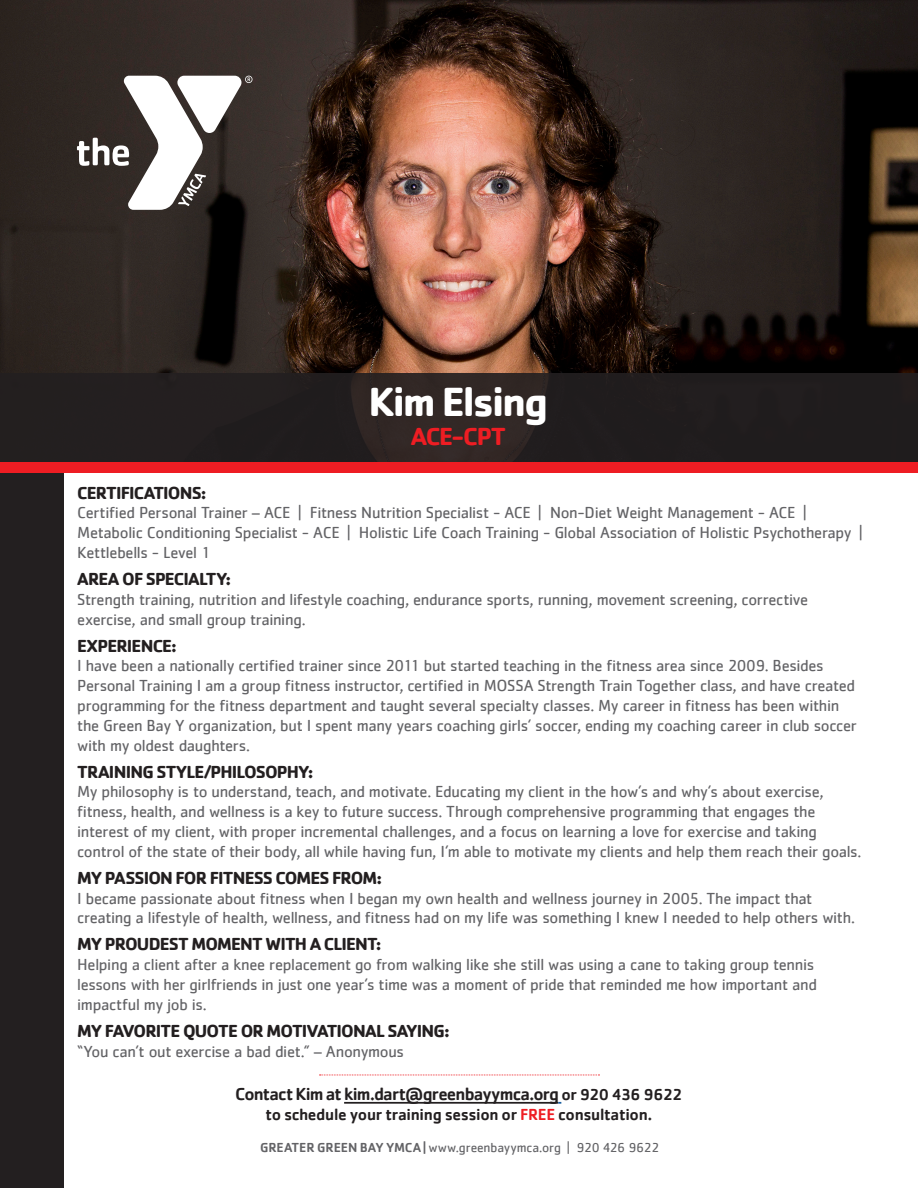
<style>
.page{position:relative;width:918px;height:1188px;background:#fff}
.page>*{position:absolute;margin:0;border:0;box-sizing:border-box;transform-origin:0 0}
.t1{font:700 42px "Cachet";letter-spacing:-.05em;color:#fff}
.t2{font:700 25.5px "Cachet";letter-spacing:-.05em;color:#ee1d23}
.t3{font:700 18px "Cachet";letter-spacing:-.045em;color:#231f20}
.t4{font:500 18px "Cachet";letter-spacing:-.045em;color:#231f20}
.t5{font:16.5px/19.8px "Cachet";letter-spacing:-.02em;color:#636366}
.t6{font:500 16.5px "Cachet";letter-spacing:-.02em;color:#231f20}
.t7{font:13.5px "Cachet";letter-spacing:-.01em;color:#636366}
.s1{font-size:16.5px}
.s2{color:#ee1d23}
.s3{font-weight:500}
</style>
<div class="page">
<div style="left:0;top:441px;width:64px;height:747px;background:#231f20"></div>
<img style="left:0;top:0;width:918px;height:373px">
<svg style="left:0;top:373px;width:918px;height:89px;background:#241f1f"></svg>
<svg style="left:77px;top:76px;width:175px;height:134px"></svg>
<div style="left:0;top:462px;width:918px;height:10px;background:#ee1d23"></div>
<hr style="left:344px;top:1102px;width:214px;height:2px;background:#231f20">
<svg style="left:320px;top:1075px;width:279px;height:1px"></svg>
<p class="t1" style="left:369px;top:375px;width:181px">Kim Elsing</p>
<p class="t2" style="left:411px;top:420px;width:97px">ACE-CPT</p>
<p class="t3" style="left:77px;top:481px;width:131px">CERTIFICATIONS:</p>
<p class="t5" style="left:77px;top:503px;width:731px">Certified Personal Trainer – ACE | Fitness Nutrition Specialist - ACE | Non-Diet Weight Management - ACE |</p>
<p class="t5" style="left:77px;top:522px;width:787px">Metabolic Conditioning Specialist - ACE | Holistic Life Coach Training - Global Association of Holistic Psychotherapy |</p>
<p class="t5" style="left:77px;top:542px;width:135px">Kettlebells - Level 1</p>
<p class="t3" style="left:77px;top:567px;width:156px">AREA OF SPECIALTY:</p>
<p class="t5" style="left:77px;top:589px;width:733px">Strength training, nutrition and lifestyle coaching, endurance sports, running, movement screening, corrective exercise, and small group training.</p>
<p class="t3" style="left:77px;top:634px;width:101px">EXPERIENCE:</p>
<p class="t5" style="left:77px;top:656px;width:781px">I have been a nationally certified trainer since 2011 but started teaching in the fitness area since 2009. Besides Personal Training I am a group fitness instructor, certified in MOSSA Strength Train Together class, and have created programming for the fitness department and taught several specialty classes. My career in fitness has been within the Green Bay Y organization, but I spent many years coaching girls’ soccer, ending my coaching career in club soccer with my oldest daughters.</p>
<p class="t3" style="left:77px;top:760px;width:238px">TRAINING STYLE/PHILOSOPHY:</p>
<p class="t5" style="left:77px;top:782px;width:786px">My philosophy is to understand, teach, and motivate. Educating my client in the how’s and why’s about exercise, fitness, health, and wellness is a key to future success. Through comprehensive programming that engages the interest of my client, with proper incremental challenges, and a focus on learning a love for exercise and taking control of the state of their body, all while having fun, I’m able to motivate my clients and help them reach their goals.</p>
<p class="t3" style="left:77px;top:866px;width:307px">MY PASSION FOR FITNESS COMES FROM:</p>
<p class="t5" style="left:77px;top:888px;width:779px">I became passionate about fitness when I began my own health and wellness journey in 2005. The impact that creating a lifestyle of health, wellness, and fitness had on my life was something I knew I needed to help others with.</p>
<p class="t3" style="left:77px;top:933px;width:306px">MY PROUDEST MOMENT WITH A CLIENT:</p>
<p class="t5" style="left:77px;top:954px;width:741px">Helping a client after a knee replacement go from walking like she still was using a cane to taking group tennis lessons with her girlfriends in just one year’s time was a moment of pride that reminded me how important and impactful my job is.</p>
<p class="t3" style="left:77px;top:1019px;width:374px">MY FAVORITE QUOTE OR MOTIVATIONAL SAYING:</p>
<p class="t5" style="left:77px;top:1041px;width:328px">“You can’t out exercise a bad diet.” – Anonymous</p>
<p class="t4" style="left:235px;top:1083px;width:449px">Contact Kim at kim.dart@greenbayymca.org <span class="s1">or 920 436 9622</span></p>
<p class="t6" style="left:265px;top:1105px;width:389px">to schedule your training session or <span class="s2">FREE</span> consultation.</p>
<p class="t7" style="left:260px;top:1140px;width:401px"><span class="s3">GREATER GREEN BAY YMCA |</span> www.greenbayymca.org | 920 426 9622</p>
</div>
